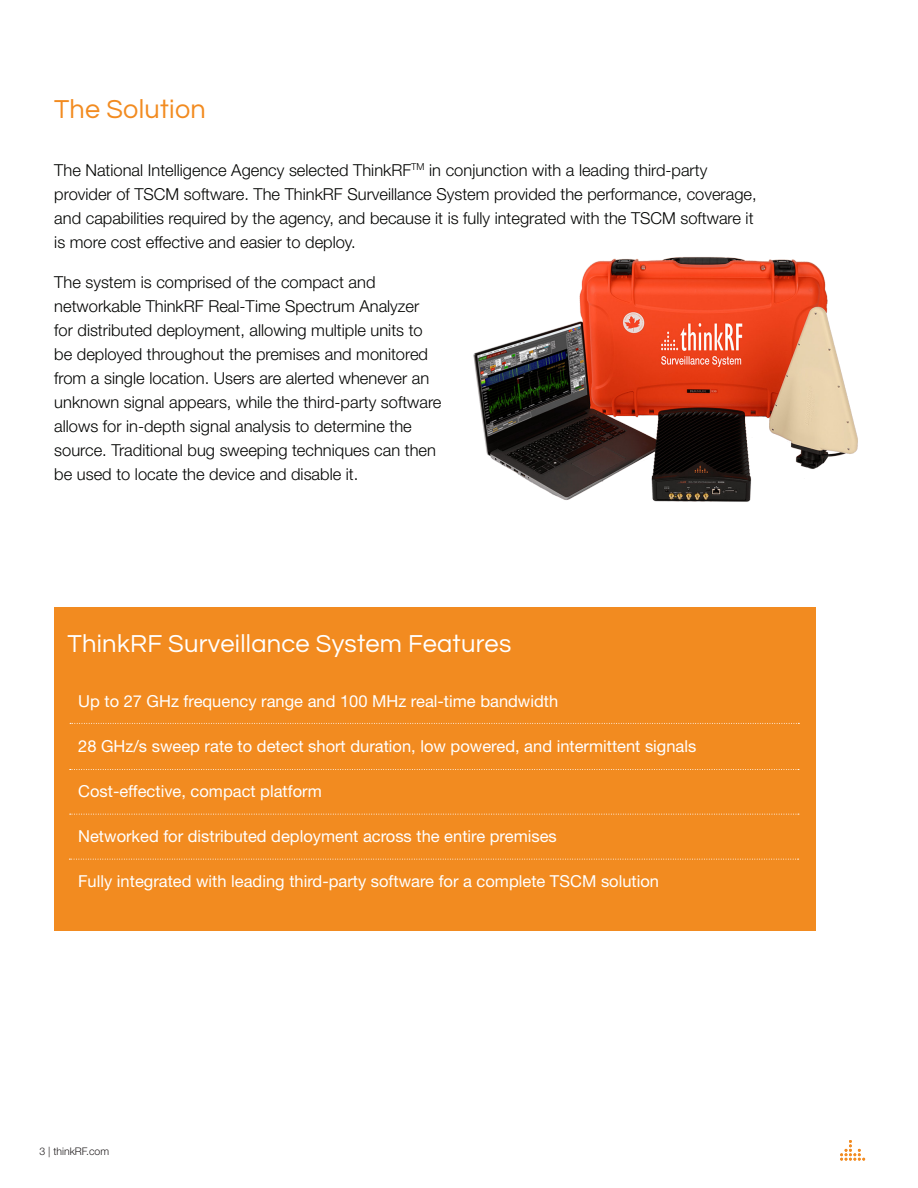
<style>
.page{position:relative;width:918px;height:1188px;background:#fff}
.page>*{position:absolute;margin:0;border:0;box-sizing:border-box;transform-origin:0 0}
.t1{font:27px "Questrial";letter-spacing:.01em;color:#f28b20}
.t2{font:25.5px "Questrial";letter-spacing:.01em;color:#fff}
.t3{font:300 16.5px/24px "Helvetica Neue LT Std";color:#040503}
.t4{font:16.5px "Helvetica Neue LT Std";color:#fff}
.t5{font:300 10.5px "Helvetica Neue LT Std";color:#231f20}
</style>
<div class="page">
<svg style="left:840px;top:1140px;width:25px;height:21px"></svg>
<div style="left:54px;top:608px;width:761px;height:324px;background:#f28b20"></div>
<svg style="left:69px;top:859px;width:730px;height:1px"></svg>
<svg style="left:70px;top:769px;width:729px;height:1px"></svg>
<svg style="left:70px;top:723px;width:729px;height:1px"></svg>
<svg style="left:70px;top:814px;width:729px;height:1px"></svg>
<img style="left:473px;top:257px;width:385px;height:245px">
<p class="t1" style="left:54px;top:96px;width:153px">The Solution</p>
<p class="t3" style="left:54px;top:158px;width:704px">The National Intelligence Agency selected ThinkRF<sup>TM</sup> in conjunction with a leading third-party provider of TSCM software. The ThinkRF Surveillance System provided the performance, coverage, and capabilities required by the agency, and because it is fully integrated with the TSCM software it is more cost effective and easier to deploy.</p>
<p class="t3" style="left:54px;top:270px;width:389px">The system is comprised of the compact and networkable ThinkRF Real-Time Spectrum Analyzer for distributed deployment, allowing multiple units to be deployed throughout the premises and monitored from a single location. Users are alerted whenever an unknown signal appears, while the third-party software allows for in-depth signal analysis to determine the source. Traditional bug sweeping techniques can then be used to locate the device and disable it.</p>
<p class="t2" style="left:68px;top:631px;width:445px">ThinkRF Surveillance System Features</p>
<p class="t4" style="left:78px;top:691px;width:482px">Up to 27 GHz frequency range and 100 MHz real-time bandwidth</p>
<p class="t4" style="left:78px;top:736px;width:620px">28 GHz/s sweep rate to detect short duration, low powered, and intermittent signals</p>
<p class="t4" style="left:78px;top:781px;width:245px">Cost-effective, compact platform</p>
<p class="t4" style="left:78px;top:826px;width:480px">Networked for distributed deployment across the entire premises</p>
<p class="t4" style="left:78px;top:871px;width:582px">Fully integrated with leading third-party software for a complete TSCM solution</p>
<p class="t5" style="left:39px;top:1145px;width:71px">3 | thinkRF.com</p>
</div>
